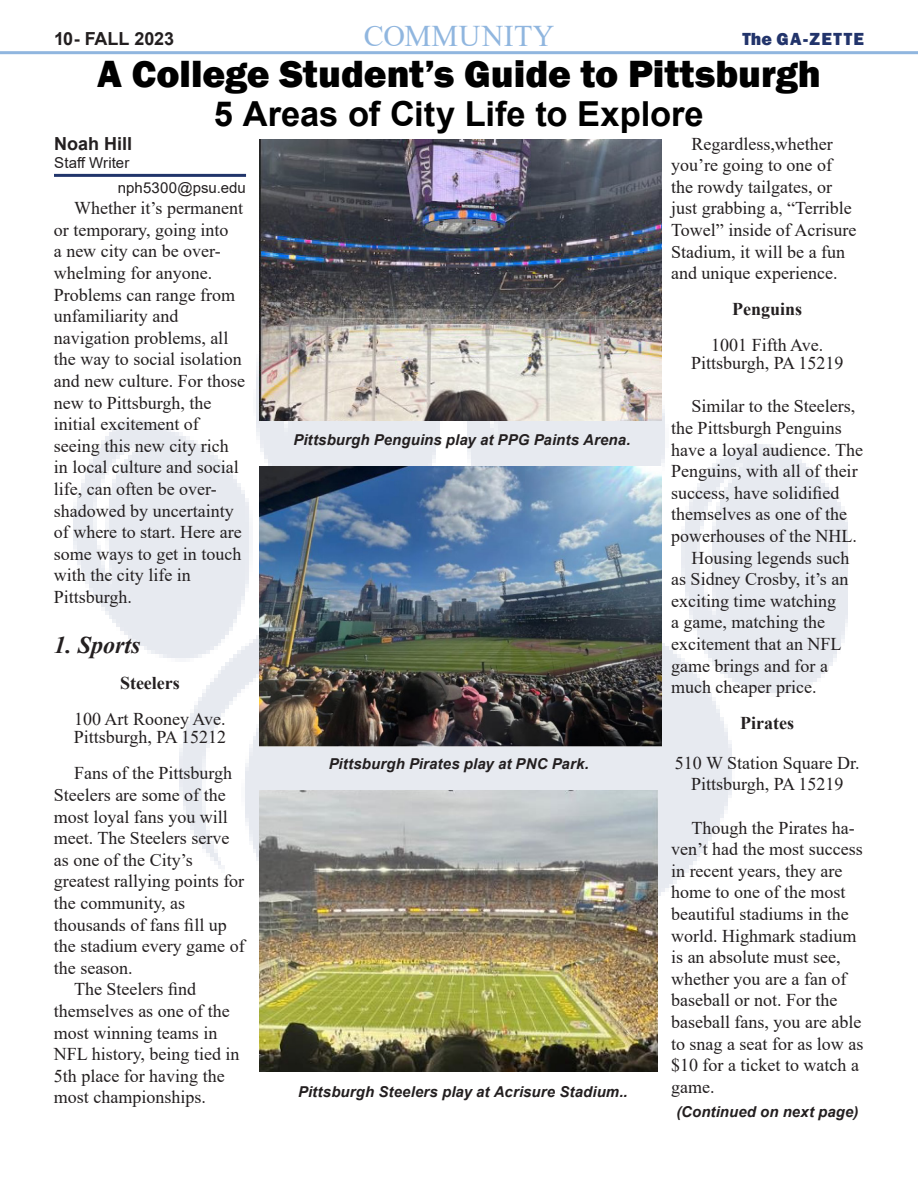
<style>
.page{position:relative;width:918px;height:1188px;background:#fff}
.page>*{position:absolute;margin:0;border:0;box-sizing:border-box;transform-origin:0 0}
.t1{font:800 39px "Franklin Gothic";color:#000}
.t2{font:700 34.5px "Arial";color:#000}
.t3{font:30px "Times New Roman";letter-spacing:.015em;color:#90b6df}
.t4{font:italic 700 24px "Times New Roman";color:#231f20}
.t5{font:18px/21.6px "Times New Roman";color:#231f20}
.t6{font:700 18px "Times New Roman";color:#231f20}
.t7{font:700 18px "Arial";letter-spacing:-.005em;color:#231f20}
.t8{font:800 18px "Franklin Gothic";letter-spacing:.07em;color:#22346b}
.t9{font:italic 700 15px "Arial";letter-spacing:.005em;color:#231f20}
.t10{font:15px "Arial";letter-spacing:.005em;color:#231f20}
</style>
<div class="page">
<img style="left:73px;top:244px;width:775px;height:723px">
<hr style="left:54px;top:174px;width:192px;height:3px;background:#21356b">
<hr style="left:0;top:51px;width:918px;height:3px;background:#90b6df">
<img style="left:260px;top:140px;width:401px;height:280px">
<img style="left:259px;top:791px;width:398px;height:280px">
<img style="left:260px;top:466px;width:401px;height:281px">
<p class="t7" style="left:54px;top:26px;width:122px">10- FALL 2023</p>
<p class="t3" style="left:364px;top:15px;width:192px">COMMUNITY</p>
<p class="t8" style="left:742px;top:27px;width:123px">The GA-ZETTE</p>
<p class="t1" style="left:97px;top:49px;width:725px">A College Student’s Guide to Pittsburgh</p>
<p class="t2" style="left:214px;top:89px;width:491px">5 Areas of City Life to Explore</p>
<p class="t7" style="left:54px;top:131px;width:79px">Noah Hill</p>
<p class="t10" style="left:54px;top:153px;width:77px">Staff Writer</p>
<p class="t10" style="left:118px;top:178px;width:129px">nph5300@psu.edu</p>
<p class="t5" style="left:54px;top:197px;width:191px;text-indent:20px">Whether it’s permanent or temporary, going into<br>a new city can be over&shy;whelming for anyone.<br>Problems can range from unfamiliarity and</p>
<p class="t5" style="left:54px;top:326px;width:193px">navigation problems, all the way to social isolation and new culture. For those new to Pittsburgh, the</p>
<p class="t5" style="left:54px;top:413px;width:189px">initial excitement of seeing this new city rich in local culture and social life, can often be over&shy;shadowed by uncertainty of where to start. Here are some ways to get in touch with the city life in</p>
<p class="t5" style="left:54px;top:586px;width:80px">Pittsburgh.</p>
<p class="t4" style="left:54px;top:629px;width:88px">1. Sports</p>
<p class="t6" style="left:120px;top:670px;width:61px">Steelers</p>
<p class="t5" style="left:74px;top:708px;width:153px">100 Art Rooney Ave.</p>
<p class="t5" style="left:74px;top:726px;width:154px">Pittsburgh, PA 15212</p>
<p class="t5" style="left:54px;top:762px;width:180px;text-indent:20px">Fans of the Pittsburgh<br>Steelers are some of the most loyal fans you will meet. The Steelers serve as one of the City’s</p>
<p class="t5" style="left:54px;top:870px;width:192px">greatest rallying points for the community, as</p>
<p class="t5" style="left:54px;top:913px;width:192px">thousands of fans fill up the stadium every game of the season.</p>
<p class="t5" style="left:74px;top:978px;width:123px">The Steelers find</p>
<p class="t5" style="left:54px;top:1000px;width:187px">themselves as one of the most winning teams in<br>NFL history, being tied in<br>5th place for having the most championships.</p>
<p class="t9" style="left:293px;top:430px;width:339px">Pittsburgh Penguins play at PPG Paints Arena.</p>
<p class="t9" style="left:329px;top:754px;width:262px">Pittsburgh Pirates play at PNC Park.</p>
<p class="t9" style="left:298px;top:1082px;width:331px">Pittsburgh Steelers play at Acrisure Stadium..</p>
<p class="t5" style="left:671px;top:132px;width:187px;text-indent:20px">Regardless,whether you’re going to one of the rowdy tailgates, or just grabbing a, “Terrible<br>Towel” inside of Acrisure<br>Stadium, it will be a fun and unique experience.</p>
<p class="t6" style="left:732px;top:296px;width:72px">Penguins</p>
<p class="t5" style="left:711px;top:334px;width:114px">1001 Fifth Ave.</p>
<p class="t5" style="left:691px;top:352px;width:154px">Pittsburgh, PA 15219</p>
<p class="t5" style="left:671px;top:395px;width:194px;text-indent:20px">Similar to the Steelers, the Pittsburgh Penguins have a loyal audience. The<br>Penguins, with all of their success, have solidified themselves as one of the powerhouses of the NHL.</p>
<p class="t5" style="left:671px;top:546px;width:180px;text-indent:20px">Housing legends such as Sidney Crosby, it’s an exciting time watching<br>a game, matching the excitement that an NFL game brings and for a much cheaper price.</p>
<p class="t6" style="left:740px;top:710px;width:55px">Pirates</p>
<p class="t5" style="left:675px;top:751px;width:186px;text-align:center">510 W Station Square Dr.<br>Pittsburgh, PA 15219</p>
<p class="t5" style="left:671px;top:816px;width:194px;text-indent:20px">Though the Pirates ha&shy;ven’t had the most success in recent years, they are home to one of the most beautiful stadiums in the world. Highmark stadium is an absolute must see, whether you are a fan of baseball or not. For the baseball fans, you are able to snag a seat for as low as $10 for a ticket to watch a game.</p>
<p class="t9" style="left:677px;top:1102px;width:183px">(Continued on next page)</p>
</div>
